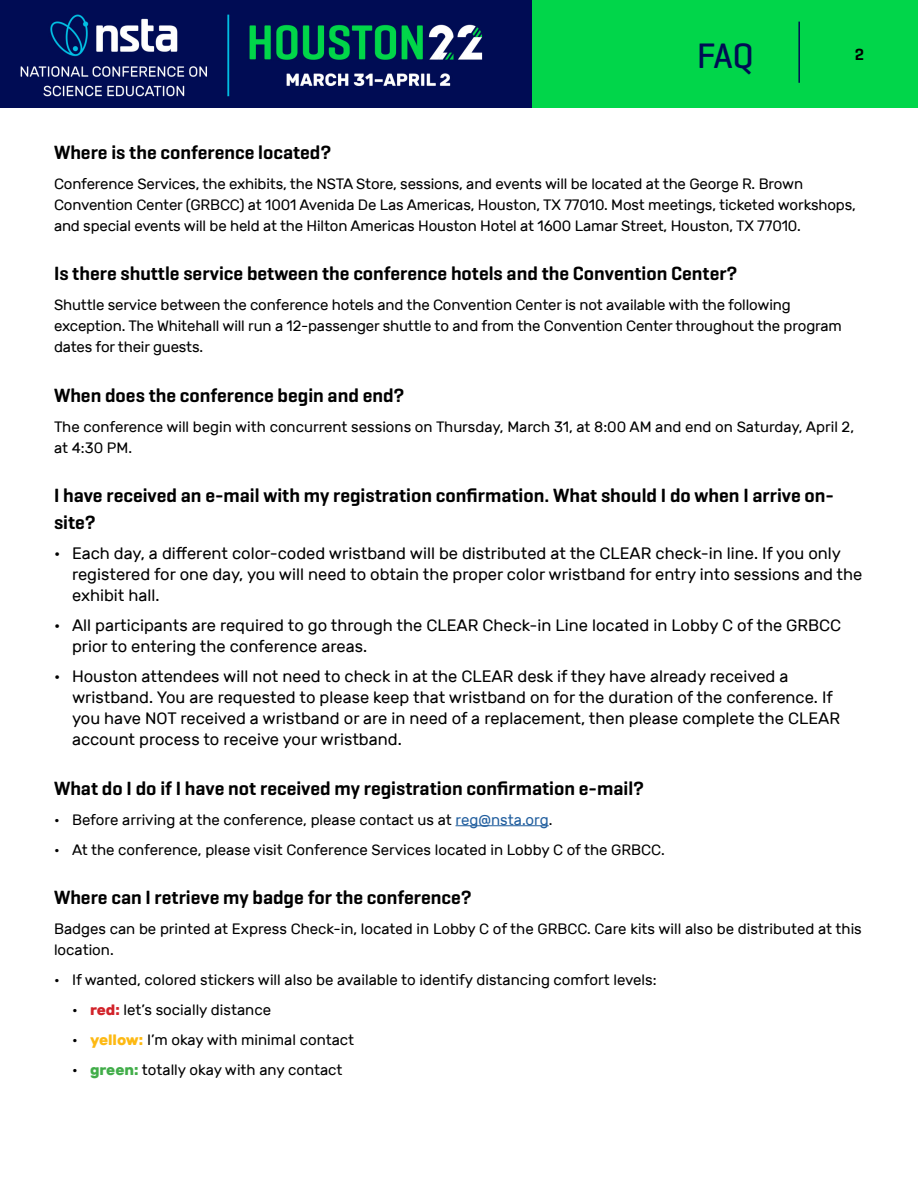
<style>
.page{position:relative;width:918px;height:1188px;background:#fff}
.page>*{position:absolute;margin:0;border:0;box-sizing:border-box;transform-origin:0 0}
.t1{font:500 36px "Geogrotesque";color:#000c54}
.t2{font:600 19.5px/27px "Geogrotesque";color:#000}
.t3{font:16.5px/21px "Rubik";color:#000}
.t4{font:600 16.5px "Geogrotesque";color:#000}
.t5{font:15px/21px "Rubik";letter-spacing:-.01em;color:#000}
.s1{color:#215e9e}
.s2{font-weight:700;color:#d2232a}
.s3{font-weight:700;color:#fdb913}
.s4{font-weight:700;color:#41ad49}
</style>
<div class="page">
<img style="left:0;top:0;width:533px;height:108px">
<div style="left:533px;top:0;width:385px;height:108px;background:#01d64a"></div>
<hr style="left:798px;top:22px;width:2px;height:61px;background:#000c54">
<hr style="left:456px;top:825px;width:93px;height:1px;background:#215e9e">
<h1 class="t1" style="left:697px;top:33px;width:59px">FAQ</h1>
<p class="t4" style="left:855px;top:44px;width:11px">2</p>
<h2 class="t2" style="left:54px;top:138px;width:279px">Where is the conference located?</h2>
<p class="t5" style="left:54px;top:173px;width:803px">Conference Services, the exhibits, the NSTA Store, sessions, and events will be located at the George R. Brown<br>Convention Center (GRBCC) at 1001 Avenida De Las Americas, Houston, TX 77010. Most meetings, ticketed workshops, and special events will be held at the Hilton Americas Houston Hotel at 1600 Lamar Street, Houston, TX 77010.</p>
<h2 class="t2" style="left:54px;top:260px;width:685px">Is there shuttle service between the conference hotels and the Convention Center?</h2>
<p class="t5" style="left:54px;top:295px;width:789px">Shuttle service between the conference hotels and the Convention Center is not available with the following exception. The Whitehall will run a 12-passenger shuttle to and from the Convention Center throughout the program dates for their guests.</p>
<h2 class="t2" style="left:54px;top:381px;width:352px">When does the conference begin and end?</h2>
<p class="t5" style="left:54px;top:416px;width:802px">The conference will begin with concurrent sessions on Thursday, March 31, at 8:00 AM and end on Saturday, April 2, at 4:30 PM.</p>
<h2 class="t2" style="left:54px;top:482px;width:782px">I have received an e-mail with my registration confirmation. What should I do when I arrive on&shy;site?</h2>
<p class="t3" style="left:72px;top:543px;width:792px;text-indent:-18px">• Each day, a different color-coded wristband will be distributed at the CLEAR check-in line. If you only registered for one day, you will need to obtain the proper color wristband for entry into sessions and the exhibit hall.</p>
<p class="t3" style="left:72px;top:615px;width:771px;text-indent:-18px">• All participants are required to go through the CLEAR Check-in Line located in Lobby C of the GRBCC prior to entering the conference areas.</p>
<p class="t3" style="left:72px;top:666px;width:770px;text-indent:-18px">• Houston attendees will not need to check in at the CLEAR desk if they have already received a wristband. You are requested to please keep that wristband on for the duration of the conference. If you have NOT received a wristband or are in need of a replacement, then please complete the CLEAR account process to receive your wristband.</p>
<h2 class="t2" style="left:54px;top:774px;width:592px">What do I do if I have not received my registration confirmation e-mail?</h2>
<p class="t5" style="left:54px;top:809px;width:500px">• Before arriving at the conference, please contact us at <span class="s1">reg@nsta.org</span>.</p>
<p class="t5" style="left:54px;top:839px;width:612px">• At the conference, please visit Conference Services located in Lobby C of the GRBCC.</p>
<h2 class="t2" style="left:54px;top:884px;width:419px">Where can I retrieve my badge for the conference?</h2>
<p class="t5" style="left:54px;top:919px;width:809px">Badges can be printed at Express Check-in, located in Lobby C of the GRBCC. Care kits will also be distributed at this location.</p>
<p class="t5" style="left:54px;top:970px;width:604px">• If wanted, colored stickers will also be available to identify distancing comfort levels:</p>
<p class="t5" style="left:72px;top:1000px;width:201px">• <span class="s2">red:</span> let’s socially distance</p>
<p class="t5" style="left:72px;top:1030px;width:284px">• <span class="s3">yellow:</span> I’m okay with minimal contact</p>
<p class="t5" style="left:72px;top:1060px;width:272px">• <span class="s4">green:</span> totally okay with any contact</p>
</div>
